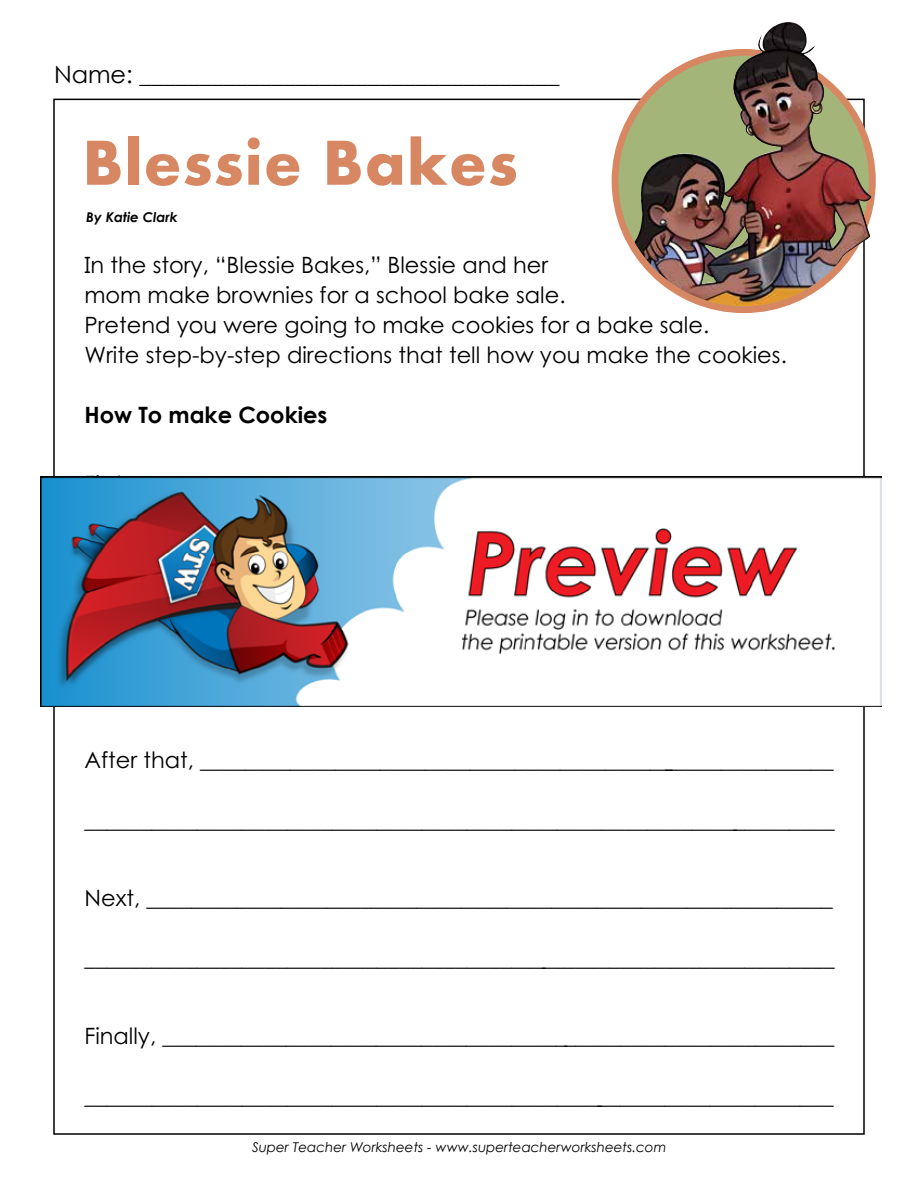
<style>
.page{position:relative;width:918px;height:1188px;background:#fff}
.page>*{position:absolute;margin:0;border:0;box-sizing:border-box;transform-origin:0 0}
.t1{font:700 66px "Aharoni";letter-spacing:.02em;color:#d88763}
.t2{font:24px "Century Gothic 2";color:#000}
.t3{font:22.5px/30px "Century STW4";color:#000}
.t4{font:700 22.5px "Century STW4";color:#000}
.t5{font:italic 13.5px "Century Gothic 2";color:#000}
.t6{font:italic 700 13.5px "Century STW3";color:#000}
</style>
<div class="page">
<svg style="left:615px;top:52px;width:257px;height:258px;background:#b4a570"></svg>
<img style="left:634px;top:92px;width:231px;height:214px">
<img style="left:646px;top:22px;width:226px;height:237px">
<img style="left:41px;top:477px;width:840px;height:229px">
<p class="t2" style="left:54px;top:57px;width:507px">Name: ___________________________________</p>
<h1 class="t1" style="left:82px;top:136px;width:437px">Blessie Bakes</h1>
<p class="t6" style="left:86px;top:207px;width:93px">By Katie Clark</p>
<p class="t3" style="left:84px;top:250px;width:704px">In the story, “Blessie Bakes,” Blessie and her<br>mom make brownies for a school bake sale.<br>Pretend you were going to make cookies for a bake sale.<br>Write step-by-step directions that tell how you make the cookies.</p>
<p class="t4" style="left:84px;top:398px;width:244px">How To make Cookies</p>
<p class="t3" style="left:84px;top:745px;width:751px">After that, _________________________________________________________</p>
<p class="t3" style="left:84px;top:805px;width:752px">___________________________________________________________________</p>
<p class="t3" style="left:84px;top:883px;width:750px">Next, _____________________________________________________________</p>
<p class="t3" style="left:84px;top:943px;width:752px">___________________________________________________________________</p>
<p class="t3" style="left:84px;top:1021px;width:751px">Finally, ____________________________________________________________</p>
<p class="t3" style="left:84px;top:1081px;width:751px">___________________________________________________________________</p>
<p class="t5" style="left:252px;top:1137px;width:416px">Super Teacher Worksheets - www.superteacherworksheets.com</p>
</div>
